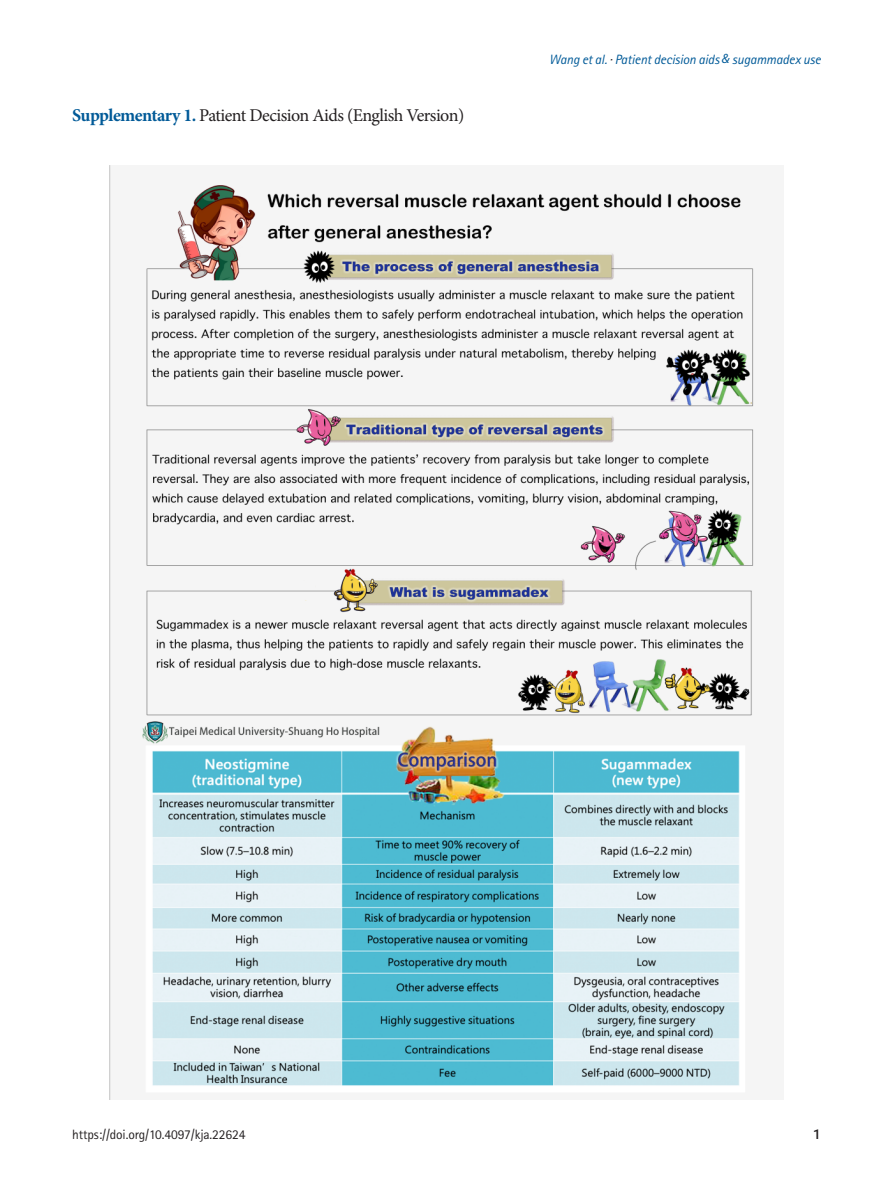
<style>
.page{position:relative;width:893px;height:1191px;background:#fff}
.page>*{position:absolute;margin:0;border:0;box-sizing:border-box;transform-origin:0 0}
.table-caption{font:18px "Minion Pro";letter-spacing:-.03em;color:#231f20}
.t1{font:italic 13.5px "Rotis Sans Serif Std";letter-spacing:-.01em;color:#015a98}
.t2{font:13.5px "Rotis Sans Serif Std";letter-spacing:-.01em;color:#231f20}
.t3{font:500 13.5px "Roboto";color:#231f20}
.s1{font-weight:700;color:#015a98}
.s2{color:#231f20}
.s3{font-family:"Myriad Pro"}
</style>
<div class="page">
<img style="left:110px;top:166px;width:644px;height:933px">
<p class="table-caption" style="left:72px;top:103px;width:393px"><span class="s1">Supplementary 1.</span> Patient Decision Aids (English Version)</p>
<p class="t1" style="left:549px;top:51px;width:273px">Wang et al. <span class="s2">·</span> Patient decision aids <span class="s3">&amp;</span> sugammadex use</p>
<p class="t2" style="left:72px;top:1126px;width:175px">https://doi.org/10.4097/kja.22624</p>
<p class="t3" style="left:813px;top:1124px;width:9px">1</p>
</div>
